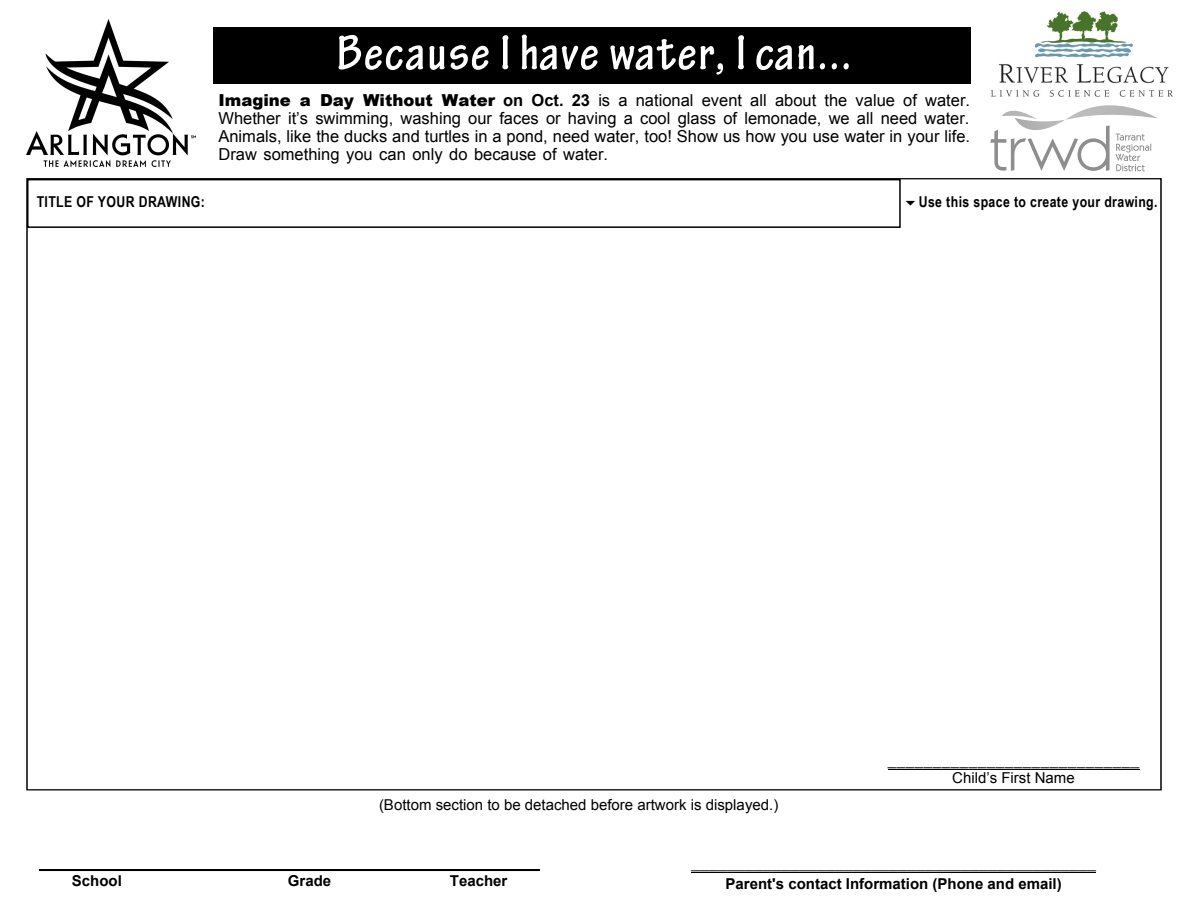
<style>
.page{position:relative;width:1188px;height:918px;background:#fff}
.page>*{position:absolute;margin:0;border:0;box-sizing:border-box;transform-origin:0 0}
.t1{font:700 condensed 52.5px "Tekton Pro";letter-spacing:.025em;color:#fff}
.t2{font:18px "Minion Pro";color:#000}
.t3{font:18px "Source Sans Pro";color:#000}
.t4{font:16.5px/18px "Arial";color:#000;text-align:justify}
.t5{font:15px "Arial";color:#000}
.t6{font:700 15px "Arial";color:#000}
.t7{font:700 15px "Arial Narrow";letter-spacing:.025em;color:#000}
.s1{font-weight:900}
.s2{font-weight:700}
.s3{font-family:"Minion Pro"}
</style>
<div class="page">
<svg style="left:990px;top:105px;width:168px;height:66px"></svg>
<div style="left:213px;top:27px;width:758px;height:56px;background:#000"></div>
<hr style="left:888px;top:769px;width:252px;height:1px;background:#000">
<hr style="left:39px;top:869px;width:501px;height:2px;background:#000">
<div style="left:27px;top:179px;width:874px;height:49px;border:2px solid #000"></div>
<hr style="left:691px;top:872px;width:405px;height:1px;background:#000">
<img style="left:27px;top:20px;width:169px;height:146px">
<img style="left:992px;top:12px;width:180px;height:84px">
<h1 class="t1" style="left:336px;top:22px;width:517px">Because I have water, I can...</h1>
<p class="t4" style="left:218px;top:91px;width:753px"><span class="s1">Imagine a Day Without Water</span> <span class="s2">on Oct. 23</span> is a national event all about the value of water.<br>Whether it’s swimming, washing our faces or having a cool glass of lemonade, we all need water.<br>Animals, like the ducks and turtles in a pond, need water, too! Show us how you use water in your life.<br>Draw something you can only do because of water.</p>
<p class="t7" style="left:37px;top:190px;width:170px">TITLE OF YOUR DRAWING:</p>
<p class="t7" style="left:919px;top:190px;width:240px">Use this space to create your drawing.</p>
<p class="t5" style="left:379px;top:795px;width:401px">(Bottom section to be detached before artwork is displayed.)</p>
<p class="t3" style="left:888px;top:749px;width:253px">___________________________<span class="s3">_</span></p>
<p class="t5" style="left:952px;top:768px;width:124px">Child’s First Name</p>
<p class="t6" style="left:72px;top:870px;width:52px">School</p>
<p class="t6" style="left:288px;top:870px;width:45px">Grade</p>
<p class="t6" style="left:450px;top:870px;width:59px">Teacher</p>
<p class="t2" style="left:691px;top:851px;width:406px">_____________________________________________</p>
<p class="t6" style="left:726px;top:874px;width:338px">Parent's contact Information (Phone and email)</p>
</div>
